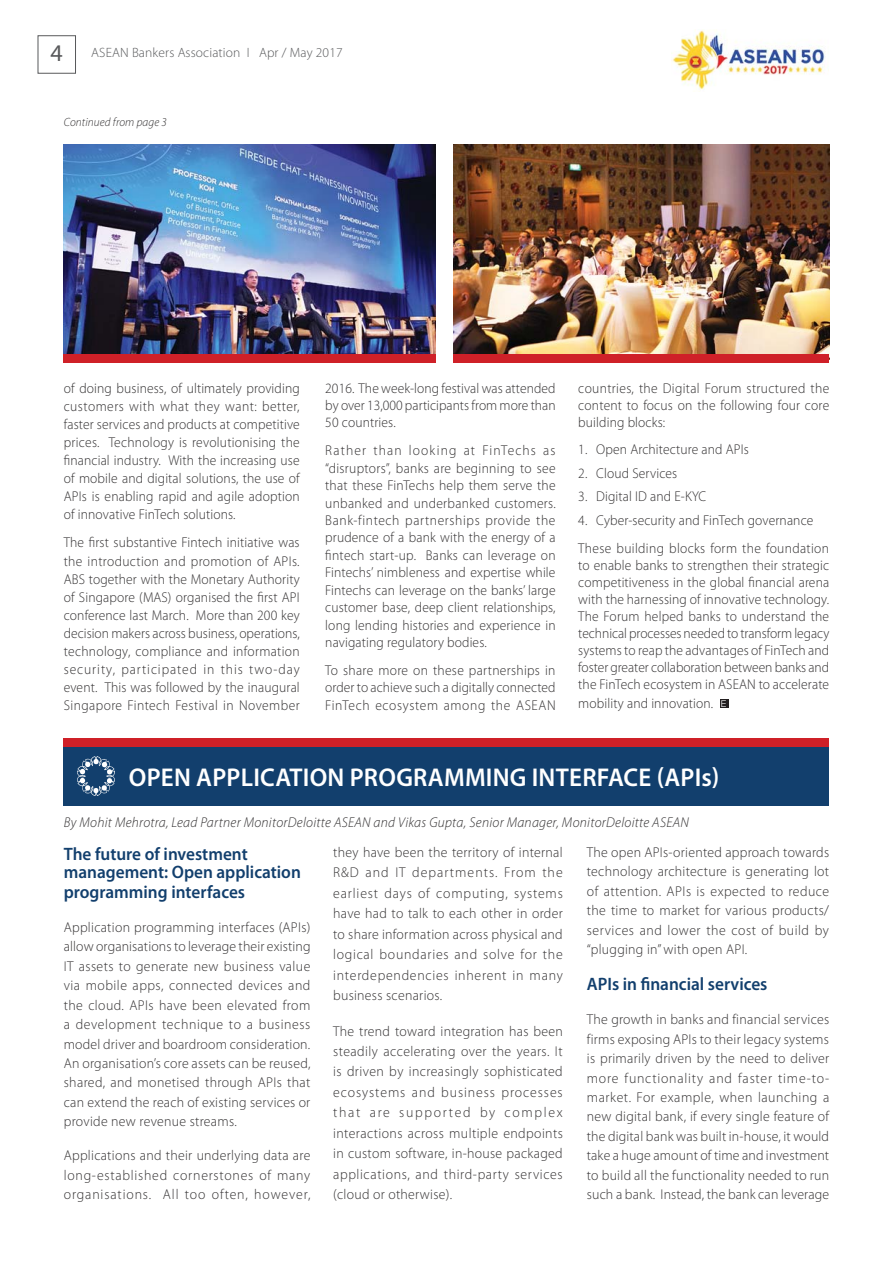
<style>
.page{position:relative;width:893px;height:1263px;background:#fff}
.page>*{position:absolute;margin:0;border:0;box-sizing:border-box;transform-origin:0 0}
.t1{font:600 25.8px "Myriad Pro";letter-spacing:.01em;color:#fff}
.t2{font:600 18px/19px "Myriad Pro";color:#123f6d;scale:.96 1}
.t3{font:300 14.25px/18px "Myriad Pro";letter-spacing:.015em;color:#323031;text-align:justify;scale:.95 1}
.t4{font:300 14.25px/20.4px "Myriad Pro";letter-spacing:.015em;color:#323031;text-align:justify}
.t5{font:italic 300 14.25px "Myriad Pro";letter-spacing:.02em;color:#323031}
.t6{font:300 13.5px "Myriad Pro";letter-spacing:.01em;color:#58595b}
.t7{font:italic 300 12px "Myriad Pro";letter-spacing:.01em;color:#323031;scale:.96 1}
.s1{font-family:"Myriad";font-weight:400;font-size:24px}
.s2{font-family:"Helvetica Neue LT Com";font-size:9.3px;color:#fff}
</style>
<div class="page">
<div style="left:38px;top:35px;width:38px;height:39px;border:1px solid #58595b"></div>
<div style="left:64px;top:747px;width:765px;height:58px;background:#123f6d"></div>
<img style="left:78px;top:757px;width:37px;height:38px">
<div style="left:64px;top:739px;width:765px;height:8px;background:#cf2028"></div>
<div style="left:720px;top:699px;width:8px;height:9px;background:#231f20"></div>
<img style="left:64px;top:145px;width:372px;height:209px">
<img style="left:454px;top:145px;width:375px;height:209px">
<div style="left:64px;top:354px;width:372px;height:9px;background:#cf2028"></div>
<div style="left:454px;top:354px;width:375px;height:9px;background:#cf2028"></div>
<img style="left:672px;top:30px;width:154px;height:60px">
<p class="t6" style="left:51px;top:48px;width:294px"><span class="s1">4</span> ASEAN Bankers Association I Apr / May 2017</p>
<p class="t7" style="left:64px;top:117px;width:109px">Continued from page 3</p>
<p class="t3" style="left:64px;top:380px;width:250px">of doing business, of ultimately providing customers with what they want: better, faster services and products at competitive prices. Technology is revolutionising the financial industry. With the increasing use of mobile and digital solutions, the use of APIs is enabling rapid and agile adoption of innovative FinTech solutions.</p>
<p class="t3" style="left:64px;top:535px;width:250px">The first substantive Fintech initiative was the introduction and promotion of APIs.<br>ABS together with the Monetary Authority of Singapore (MAS) organised the first API conference last March. More than 200 key decision makers across business, operations, technology, compliance and information security, participated in this two-day event. This was followed by the inaugural Singapore Fintech Festival in November</p>
<p class="t3" style="left:325px;top:380px;width:244px;line-height:17.4px">2016. The week-long festival was attended by over 13,000 participants from more than 50 countries.</p>
<p class="t3" style="left:325px;top:443px;width:244px;line-height:17.4px">Rather than looking at FinTechs as “disruptors”, banks are beginning to see that these FinTechs help them serve the unbanked and underbanked customers.<br>Bank-fintech partnerships provide the prudence of a bank with the energy of a fintech start-up. Banks can leverage on Fintechs’ nimbleness and expertise while Fintechs can leverage on the banks’ large customer base, deep client relationships, long lending histories and experience in navigating regulatory bodies.</p>
<p class="t3" style="left:325px;top:663px;width:244px;line-height:17.4px">To share more on these partnerships in order to achieve such a digitally connected FinTech ecosystem among the ASEAN</p>
<p class="t3" style="left:578px;top:381px;width:266px;line-height:17.1px">countries, the Digital Forum structured the content to focus on the following four core building blocks:</p>
<p class="t3" style="left:578px;top:442px;width:181px">1. Open Architecture and APIs</p>
<p class="t3" style="left:578px;top:466px;width:106px">2. Cloud Services</p>
<p class="t3" style="left:578px;top:489px;width:136px">3. Digital ID and E-KYC</p>
<p class="t3" style="left:578px;top:508px;width:265px;line-height:27.8px">4. Cyber-security and FinTech governance<br>These building blocks form the foundation</p>
<p class="t3" style="left:578px;top:558px;width:266px;line-height:17.1px">to enable banks to strengthen their strategic competitiveness in the global financial arena with the harnessing of innovative technology.<br>The Forum helped banks to understand the technical processes needed to transform legacy systems to reap the advantages of FinTech and foster greater collaboration between banks and the FinTech ecosystem in ASEAN to accelerate</p>
<p class="t3" style="left:578px;top:696px;width:157px">mobility and innovation. <span class="s2">E</span></p>
<h1 class="t1" style="left:129px;top:767px;width:592px">OPEN APPLICATION PROGRAMMING INTERFACE (APIs)</h1>
<p class="t5" style="left:64px;top:817px;width:627px">By Mohit Mehrotra, Lead Partner MonitorDeloitte ASEAN and Vikas Gupta, Senior Manager, MonitorDeloitte ASEAN</p>
<p class="t2" style="left:64px;top:846px;width:248px">The future of investment management: Open application programming interfaces</p>
<p class="t4" style="left:64px;top:919px;width:248px;line-height:19.4px">Application programming interfaces (APIs) allow organisations to leverage their existing IT assets to generate new business value via mobile apps, connected devices and the cloud. APIs have been elevated from a development technique to a business model driver and boardroom consideration.<br>An organisation’s core assets can be reused, shared, and monetised through APIs that can extend the reach of existing services or provide new revenue streams.</p>
<p class="t4" style="left:64px;top:1147px;width:248px;line-height:19.4px">Applications and their underlying data are long-established cornerstones of many organisations. All too often, however,</p>
<p class="t4" style="left:333px;top:843px;width:231px">they have been the territory of internal R&amp;D and IT departments. From the earliest days of computing, systems have had to talk to each other in order to share information across physical and logical boundaries and solve for the interdependencies inherent in many business scenarios.</p>
<p class="t4" style="left:333px;top:1022px;width:231px">The trend toward integration has been steadily accelerating over the years. It is driven by increasingly sophisticated ecosystems and business processes that are supported by complex interactions across multiple endpoints in custom software, in-house packaged applications, and third-party services (cloud or otherwise).</p>
<p class="t4" style="left:587px;top:844px;width:244px;line-height:19.5px">The open APIs-oriented approach towards technology architecture is generating lot of attention. APIs is expected to reduce the time to market for various products/ services and lower the cost of build by “plugging in” with open API.</p>
<p class="t2" style="left:587px;top:976px;width:190px">APIs in financial services</p>
<p class="t4" style="left:587px;top:1011px;width:244px;line-height:19.5px">The growth in banks and financial services firms exposing APIs to their legacy systems is primarily driven by the need to deliver more functionality and faster time-to&shy;market. For example, when launching a new digital bank, if every single feature of the digital bank was built in-house, it would take a huge amount of time and investment to build all the functionality needed to run such a bank. Instead, the bank can leverage</p>
</div>
